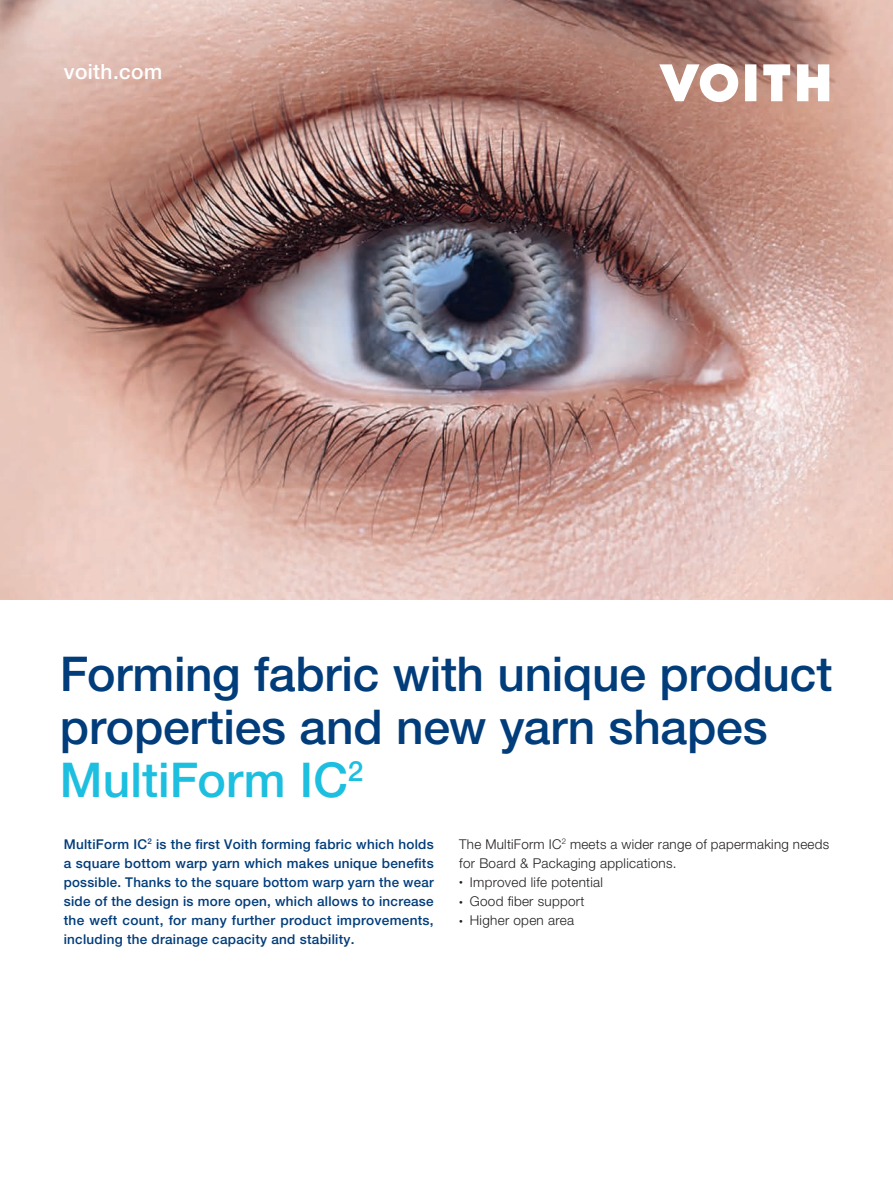
<style>
.page{position:relative;width:893px;height:1191px;background:#fff}
.page>*{position:absolute;margin:0;border:0;box-sizing:border-box;transform-origin:0 0}
.t1{font:500 48px/52.8px "Helvetica Neue LT Pro";letter-spacing:-.005em;color:#013c7b}
.t2{font:500 21px "Helvetica Neue LT Pro";letter-spacing:.02em;color:#fff}
.t3{font:500 13.5px/19.2px "Helvetica Neue LT Pro";letter-spacing:.02em;color:#013c7b;text-align:justify}
.t4{font:300 13.5px/19.2px "Helvetica Neue LT Pro";letter-spacing:.02em;color:#231f20}
.s1{color:#1cbfdf}
.s2{font-size:7.5px}
</style>
<div class="page">
<img style="left:0;top:0;width:893px;height:600px">
<svg style="left:659px;top:64px;width:79px;height:38px"></svg>
<svg style="left:745px;top:64px;width:11px;height:37px"></svg>
<svg style="left:763px;top:64px;width:27px;height:37px"></svg>
<svg style="left:797px;top:64px;width:32px;height:37px"></svg>
<h2 class="t2" style="left:64px;top:59px;width:100px">voith.com</h2>
<h1 class="t1" style="left:60px;top:647px;width:774px">Forming fabric with unique product properties and new yarn shapes<br><span class="s1">MultiForm IC</span><sup>2</sup></h1>
<p class="t3" style="left:64px;top:834px;width:371px">MultiForm IC<sup>2</sup> is the first Voith forming fabric which holds a square bottom warp yarn which makes unique benefits possible. Thanks to the square bottom warp yarn the wear side of the design is more open, which allows to increase the weft count, for many further product improvements, including the drainage capacity and stability.</p>
<p class="t4" style="left:459px;top:834px;width:371px">The MultiForm IC<sup>2</sup> meets a wider range of papermaking needs for Board &amp; Packaging applications.</p>
<p class="t4" style="left:459px;top:872px;width:145px"><span class="s2">•</span> Improved life potential</p>
<p class="t4" style="left:459px;top:891px;width:127px"><span class="s2">•</span> Good fiber support</p>
<p class="t4" style="left:459px;top:910px;width:116px"><span class="s2">•</span> Higher open area</p>
</div>
